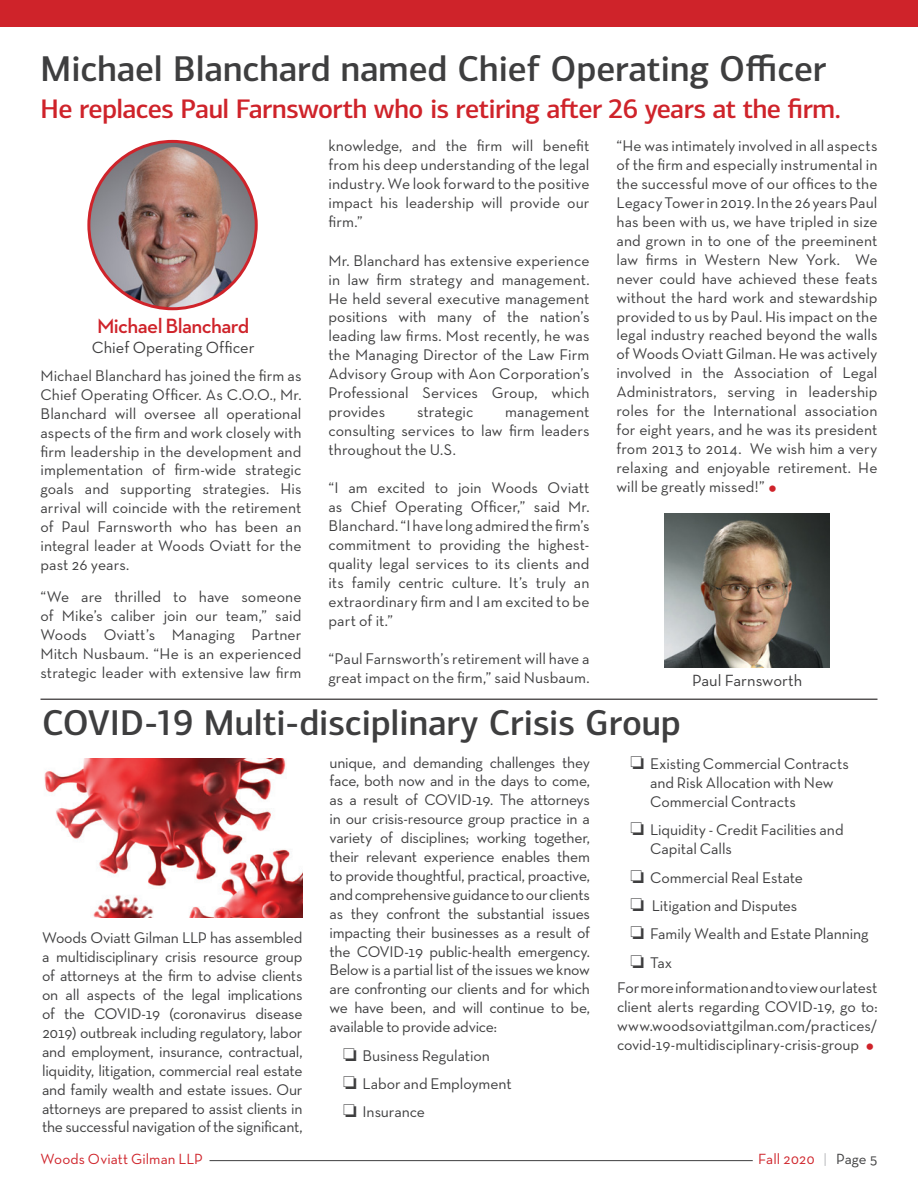
<style>
.page{position:relative;width:918px;height:1188px;background:#fff}
.page>*{position:absolute;margin:0;border:0;box-sizing:border-box;transform-origin:0 0}
.WOG_Header{font:500 36px "Connections";letter-spacing:-.005em;color:#3e3e3f}
.WOG_Header-2{font:500 27px "Connections";letter-spacing:-.02em;color:#cf232a}
.WOG_Body{font:600 21px "Neutra Text TFPS";letter-spacing:-.03em;color:#cf232a}
.t1{font:16.5px "Neutra Text TFPS";color:#3e3e3f}
.WOG_Body-2{font:15.75px/18.9px "Neutra Text TFPS";letter-spacing:-.005em;color:#3e3e3f;text-align:justify}
.WOG_Header-3{font:15.75px/18.9px "Neutra Text TFPS";letter-spacing:.005em;color:#3e3e3f;text-align:justify}
.t2{font:15px "Neutra Text TFPS";letter-spacing:.005em;color:#cf232a}
.s1{font-family:"Connections";font-weight:500;font-size:27px;color:#cf232a}
.s2{color:#bcbdc0}
.s3{color:#3e3e3f}
</style>
<div class="page">
<hr style="left:41px;top:699px;width:837px;height:1px;background:#231f20">
<div style="left:0;top:0;width:918px;height:27px;background:#cf232a"></div>
<img style="left:89px;top:141px;width:167px;height:168px;border-radius:84px">
<img style="left:44px;top:758px;width:259px;height:160px">
<img style="left:665px;top:513px;width:165px;height:154px">
<hr style="left:210px;top:1160px;width:543px;height:1px;background:#3e3e3f">
<p class="WOG_Header" style="left:40px;top:47px;width:787px">Michael Blanchard named Chief Operating Officer</p>
<p class="WOG_Header-2" style="left:40px;top:92px;width:802px">He replaces Paul Farnsworth who is retiring after 26 years at the firm.</p>
<p class="WOG_Body" style="left:97px;top:313px;width:154px">Michael Blanchard</p>
<p class="t1" style="left:92px;top:337px;width:164px">Chief Operating Officer</p>
<p class="WOG_Header-3" style="left:40px;top:366px;width:263px">Michael Blanchard has joined the firm as Chief Operating Officer. As C.O.O., Mr.<br>Blanchard will oversee all operational aspects of the firm and work closely with firm leadership in the development and implementation of firm-wide strategic goals and supporting strategies. His arrival will coincide with the retirement of Paul Farnsworth who has been an integral leader at Woods Oviatt for the past 26 years.</p>
<p class="WOG_Body-2" style="left:40px;top:587px;width:262px">“We are thrilled to have someone of Mike’s caliber join our team,” said Woods Oviatt’s Managing Partner Mitch Nusbaum. “He is an experienced strategic leader with extensive law firm</p>
<p class="WOG_Body-2" style="left:328px;top:136px;width:262px">knowledge, and the firm will benefit from his deep understanding of the legal industry. We look forward to the positive impact his leadership will provide our firm.”</p>
<p class="WOG_Body-2" style="left:328px;top:251px;width:263px">Mr. Blanchard has extensive experience in law firm strategy and management.<br>He held several executive management positions with many of the nation’s leading law firms. Most recently, he was the Managing Director of the Law Firm Advisory Group with Aon Corporation’s Professional Services Group, which provides</p>
<p class="WOG_Body-2" style="left:417px;top:402px;width:58px">strategic</p>
<p class="WOG_Body-2" style="left:328px;top:402px;width:262px;text-indent:177px">management consulting services to law firm leaders throughout the U.S.</p>
<p class="WOG_Body-2" style="left:328px;top:478px;width:263px">“I am excited to join Woods Oviatt as Chief Operating Officer,” said Mr.<br>Blanchard. “I have long admired the firm’s commitment to providing the highest&shy;quality legal services to its clients and its family centric culture. It’s truly an extraordinary firm and I am excited to be part of it.”</p>
<p class="WOG_Body-2" style="left:328px;top:649px;width:262px">“Paul Farnsworth’s retirement will have a great impact on the firm,” said Nusbaum.</p>
<p class="WOG_Body-2" style="left:616px;top:136px;width:263px">“He was intimately involved in all aspects of the firm and especially instrumental in the successful move of our offices to the Legacy Tower in 2019. In the 26 years Paul has been with us, we have tripled in size and grown in to one of the preeminent law firms in Western New York. We never could have achieved these feats without the hard work and stewardship provided to us by Paul. His impact on the legal industry reached beyond the walls of Woods Oviatt Gilman. He was actively involved in the Association of Legal Administrators, serving in leadership roles for the International association for eight years, and he was its president from 2013 to 2014. We wish him a very relaxing and enjoyable retirement. He will be greatly missed!” <span class="s1">•</span></p>
<p class="t1" style="left:692px;top:670px;width:111px">Paul Farnsworth</p>
<p class="WOG_Header" style="left:42px;top:701px;width:640px">COVID-19 Multi-disciplinary Crisis Group</p>
<p class="WOG_Body-2" style="left:42px;top:928px;width:262px">Woods Oviatt Gilman LLP has assembled a multidisciplinary crisis resource group of attorneys at the firm to advise clients on all aspects of the legal implications of the COVID-19 (coronavirus disease 2019) outbreak including regulatory, labor and employment, insurance, contractual, liquidity, litigation, commercial real estate and family wealth and estate issues. Our attorneys are prepared to assist clients in the successful navigation of the significant,</p>
<p class="WOG_Body-2" style="left:330px;top:752px;width:262px">unique, and demanding challenges they face, both now and in the days to come, as a result of COVID-19. The attorneys in our crisis-resource group practice in a variety of disciplines; working together, their relevant experience enables them to provide thoughtful, practical, proactive, and comprehensive guidance to our clients as they confront the substantial issues impacting their businesses as a result of the COVID-19 public-health emergency.<br>Below is a partial list of the issues we know are confronting our clients and for which we have been, and will continue to be, available to provide advice:</p>
<p class="WOG_Body-2" style="left:343px;top:1045px;width:148px">□ Business Regulation</p>
<p class="WOG_Body-2" style="left:343px;top:1074px;width:170px">□ Labor and Employment</p>
<p class="WOG_Body-2" style="left:343px;top:1102px;width:84px">□ Insurance</p>
<p class="WOG_Body-2" style="left:650px;top:754px;width:200px;text-align:left;text-indent:-20px">□ Existing Commercial Contracts and Risk Allocation with New<br>Commercial Contracts</p>
<p class="WOG_Body-2" style="left:650px;top:820px;width:195px;text-indent:-20px">□ Liquidity - Credit Facilities and<br>Capital Calls</p>
<p class="WOG_Body-2" style="left:631px;top:867px;width:174px">□ Commercial Real Estate</p>
<p class="WOG_Body-2" style="left:631px;top:896px;width:168px">□ Litigation and Disputes</p>
<p class="WOG_Body-2" style="left:631px;top:924px;width:240px">□ Family Wealth and Estate Planning</p>
<p class="WOG_Body-2" style="left:631px;top:953px;width:43px">□ Tax</p>
<p class="WOG_Body-2" style="left:617px;top:978px;width:262px">For more information and to view our latest client alerts regarding COVID-19, go to: www.woodsoviattgilman.com/practices/ covid-19-multidisciplinary-crisis-group <span class="s1">•</span></p>
<p class="t2" style="left:40px;top:1150px;width:164px">Woods Oviatt Gilman LLP</p>
<p class="t2" style="left:758px;top:1150px;width:121px">Fall 2020 <span class="s2">|</span> <span class="s3">Page 5</span></p>
</div>
